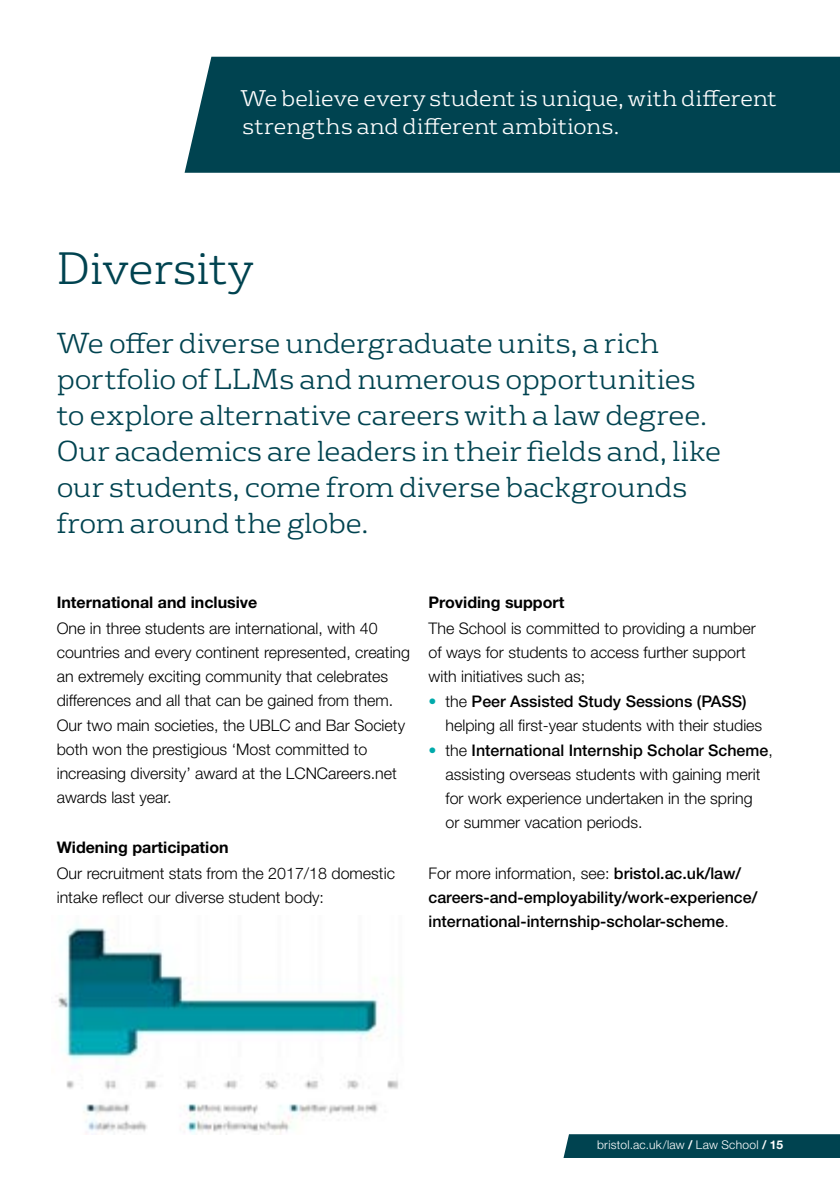
<style>
.page{position:relative;width:840px;height:1191px;background:#fff}
.page>*{position:absolute;margin:0;border:0;box-sizing:border-box;transform-origin:0 0}
.t1{font:300 44px "FS Rufus";color:#004350}
.t2{font:300 28px/36px "FS Rufus";letter-spacing:-.01em;color:#004350}
.t3{font:300 22px/28px "FS Rufus";color:#fff}
.t4{font:300 16px/24px "Helvetica Neue LT Pro";color:#000}
.t5{font:500 16px/24px "Helvetica Neue LT Pro";color:#000}
.t6{font:700 16px "Helvetica Neue LT Pro";color:#000}
.t7{font:300 12px "Helvetica Neue LT Pro";letter-spacing:.025em;color:#fff}
.s1{color:#00aaab}
.s2{font-weight:500}
.s3{font-weight:300}
.s4{font-weight:700}
</style>
<div class="page">
<div style="left:563px;top:1134px;width:276px;height:24px;background:#004350"></div>
<div style="left:184px;top:57px;width:655px;height:116px;background:#004350"></div>
<img style="left:55px;top:924px;width:344px;height:210px">
<h3 class="t3" style="left:240px;top:82px;width:537px">We believe every student is unique, with different strengths and different ambitions.</h3>
<h1 class="t1" style="left:57px;top:233px;width:198px">Diversity</h1>
<p class="t2" style="left:57px;top:323px;width:665px">We offer diverse undergraduate units, a rich portfolio of LLMs and numerous opportunities to explore alternative careers with a law degree.<br>Our academics are leaders in their fields and, like our students, come from diverse backgrounds from around the globe.</p>
<p class="t6" style="left:57px;top:593px;width:202px">International and inclusive</p>
<p class="t4" style="left:57px;top:616px;width:355px">One in three students are international, with 40 countries and every continent represented, creating an extremely exciting community that celebrates differences and all that can be gained from them.<br>Our two main societies, the UBLC and Bar Society both won the prestigious ‘Most committed to increasing diversity’ award at the LCNCareers.net awards last year.</p>
<p class="t6" style="left:57px;top:837px;width:173px">Widening participation</p>
<p class="t4" style="left:57px;top:860px;width:339px">Our recruitment stats from the 2017/18 domestic intake reflect our diverse student body:</p>
<p class="t6" style="left:428px;top:593px;width:137px">Providing support</p>
<p class="t4" style="left:428px;top:616px;width:328px">The School is committed to providing a number of ways for students to access further support with initiatives such as;</p>
<p class="t4" style="left:445px;top:689px;width:318px;text-indent:-17px"><span class="s1">•</span> the <span class="s2">Peer Assisted Study Sessions (PASS) </span>helping all first-year students with their studies</p>
<p class="t4" style="left:445px;top:738px;width:328px;text-indent:-17px"><span class="s1">•</span> the <span class="s2">International Internship Scholar Scheme</span>, assisting overseas students with gaining merit for work experience undertaken in the spring<br>or summer vacation periods.</p>
<p class="t5" style="left:428px;top:860px;width:330px"><span class="s3">For more information, see:</span> bristol.ac.uk/law/ careers-and-employability/work-experience/ international-internship-scholar-scheme<span class="s3">.</span></p>
<p class="t7" style="left:596px;top:1137px;width:187px">bristol.ac.uk/law <span class="s4">/</span> Law School <span class="s4">/ 15</span></p>
</div>
